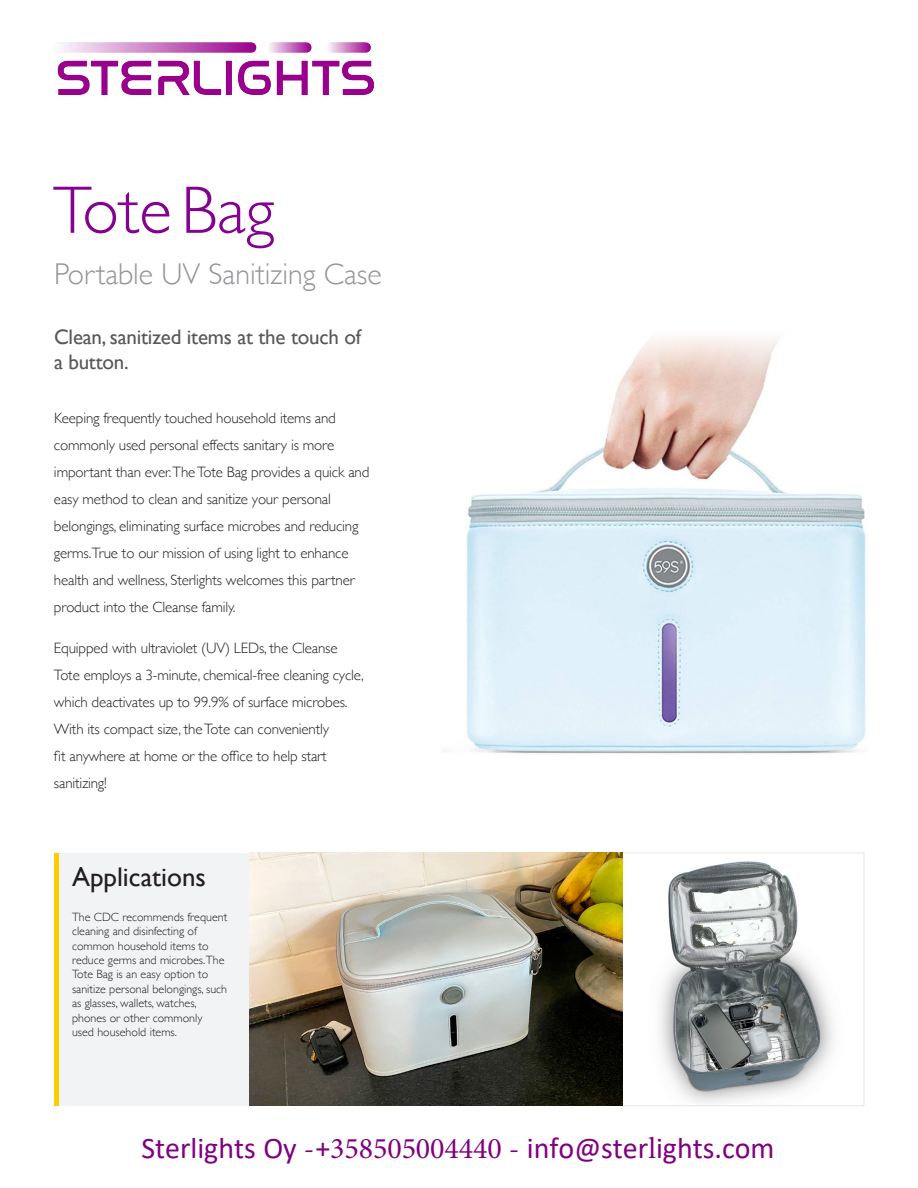
<style>
.page{position:relative;width:918px;height:1188px;background:#fff}
.page>*{position:absolute;margin:0;border:0;box-sizing:border-box;transform-origin:0 0}
.t1{font:300 67.5px "Gill Sans";color:#850193}
.t2{font:30px "Calibri";color:#800080}
.t3{font:300 30px "Gill Sans";color:#939598}
.t4{font:27px "Gill Sans";color:#231f20}
.t5{font:21px/25.2px "Gill Sans";letter-spacing:-.01em;color:#57585a}
.t6{font:300 15px/27px "Gill Sans";letter-spacing:-.01em;color:#231f20}
.t7{font:300 12px/14.4px "Gill Sans";color:#231f20}
.s1{font-family:"Minion Pro"}
</style>
<div class="page">
<div style="left:54px;top:853px;width:195px;height:253px;background:#f2f3f4"></div>
<hr style="left:54px;top:853px;width:4px;height:253px;background:#ffcb02">
<img style="left:659px;top:861px;width:174px;height:242px">
<div style="left:621px;top:853px;width:243px;height:253px;border:1px solid #e6e7e9"></div>
<img style="left:250px;top:853px;width:372px;height:253px">
<img style="left:466px;top:336px;width:400px;height:418px">
<img style="left:56px;top:43px;width:317px;height:52px">
<p class="t1" style="left:53px;top:157px;width:223px">Tote Bag</p>
<p class="t3" style="left:54px;top:251px;width:329px">Portable UV Sanitizing Case</p>
<p class="t5" style="left:54px;top:324px;width:309px">Clean, sanitized items at the touch of a button.</p>
<p class="t6" style="left:54px;top:404px;width:317px">Keeping frequently touched household items and commonly used personal effects sanitary is more important than ever.TheTote Bag provides a quick and easy method to clean and sanitize your personal belongings, eliminating surface microbes and reducing germs.True to our mission of using light to enhance health and wellness, Sterlights welcomes this partner product into the Cleanse family.</p>
<p class="t6" style="left:54px;top:634px;width:311px">Equipped with ultraviolet (UV) LEDs, the Cleanse Tote employs a 3-minute, chemical-free cleaning cycle, which deactivates up to 99.9% of surface microbes.<br>With its compact size, the Tote can conveniently<br>fit anywhere at home or the office to help start sanitizing!</p>
<p class="t4" style="left:72px;top:861px;width:135px">Applications</p>
<p class="t7" style="left:72px;top:909px;width:157px">The CDC recommends frequent cleaning and disinfecting of common household items to reduce germs and microbes. The<br>Tote Bag is an easy option to sanitize personal belongings, such as glasses, wallets, watches, phones or other commonly used household items.</p>
<h2 class="t2" style="left:142px;top:1130px;width:634px">Sterlights Oy <span class="s1">-</span>+<span class="s1">358505004440 -</span> info@ster<span class="s1">l</span>ights.com</h2>
</div>
